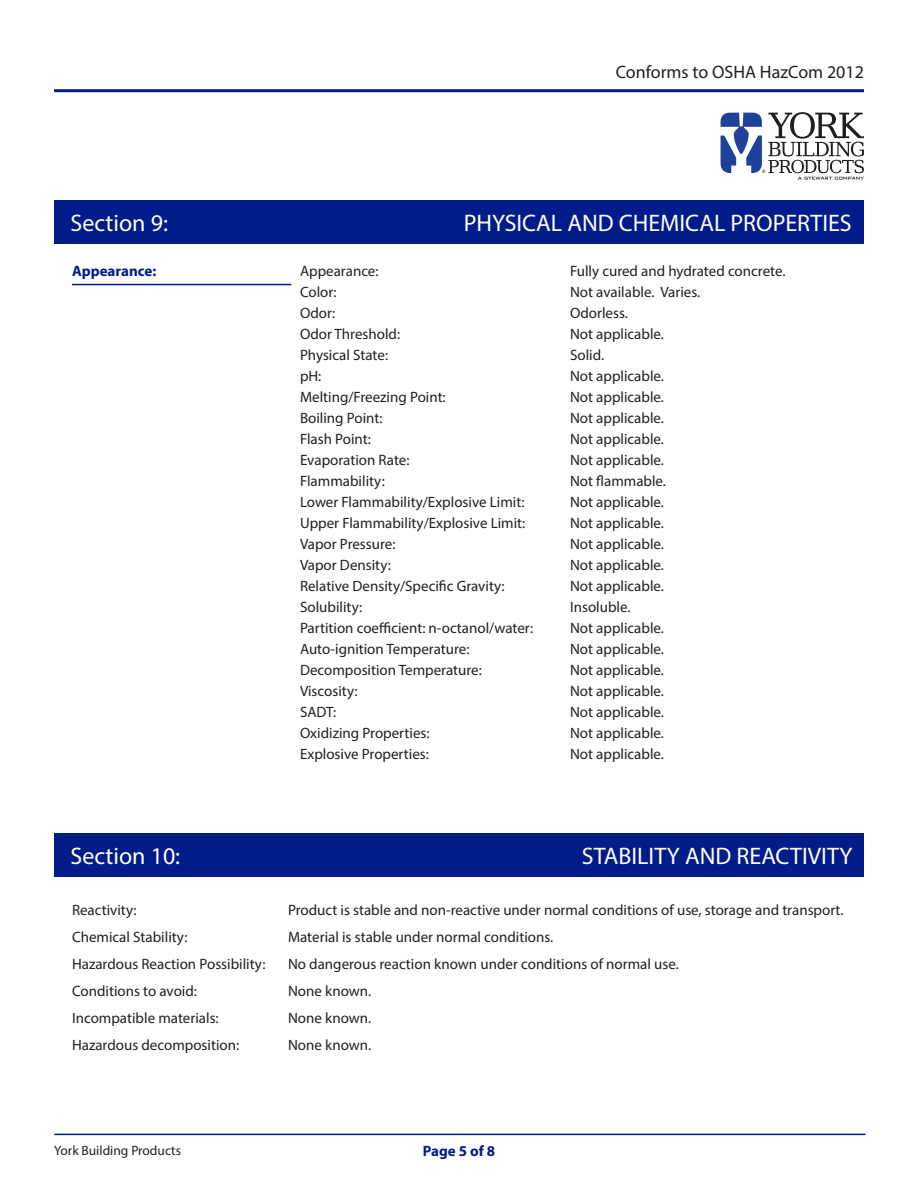
<style>
.page{position:relative;width:918px;height:1188px;background:#fff}
.page>*{position:absolute;margin:0;border:0;box-sizing:border-box;transform-origin:0 0}
.t1{font:24px "Myriad Pro";color:#fff}
.t2{font:18px "Myriad Pro";color:#231f20}
.t3{font:15px "Myriad Pro";color:#231f20}
.t4{font:700 15px "Myriad Pro";color:#001c88}
.t5{font:13.5px "Myriad Pro";color:#231f20}
</style>
<div class="page">
<hr style="left:54px;top:89px;width:810px;height:3px;background:#001c88">
<svg style="left:721px;top:112px;width:143px;height:68px"></svg>
<div style="left:54px;top:200px;width:810px;height:44px;background:#001c88"></div>
<hr style="left:72px;top:284px;width:219px;height:1px;background:#001c88">
<hr style="left:54px;top:1134px;width:812px;height:1px;background:#001c88">
<div style="left:54px;top:833px;width:810px;height:44px;background:#001c88"></div>
<p class="t2" style="left:616px;top:61px;width:250px">Conforms to OSHA HazCom 2012</p>
<p class="t1" style="left:70px;top:208px;width:99px">Section 9:</p>
<p class="t1" style="left:464px;top:208px;width:389px">PHYSICAL AND CHEMICAL PROPERTIES</p>
<p class="t3" style="left:300px;top:262px;width:80px">Appearance:</p>
<p class="t3" style="left:570px;top:262px;width:217px">Fully cured and hydrated concrete.</p>
<p class="t3" style="left:300px;top:283px;width:38px">Color:</p>
<p class="t3" style="left:570px;top:283px;width:132px">Not available. Varies.</p>
<p class="t3" style="left:300px;top:304px;width:37px">Odor:</p>
<p class="t3" style="left:570px;top:304px;width:59px">Odorless.</p>
<p class="t3" style="left:300px;top:325px;width:102px">Odor Threshold:</p>
<p class="t3" style="left:570px;top:325px;width:96px">Not applicable.</p>
<p class="t3" style="left:300px;top:346px;width:90px">Physical State:</p>
<p class="t3" style="left:570px;top:346px;width:36px">Solid.</p>
<p class="t3" style="left:300px;top:367px;width:23px">pH:</p>
<p class="t3" style="left:570px;top:367px;width:96px">Not applicable.</p>
<p class="t3" style="left:300px;top:388px;width:147px">Melting/Freezing Point:</p>
<p class="t3" style="left:570px;top:388px;width:96px">Not applicable.</p>
<p class="t3" style="left:300px;top:409px;width:84px">Boiling Point:</p>
<p class="t3" style="left:570px;top:409px;width:96px">Not applicable.</p>
<p class="t3" style="left:300px;top:430px;width:72px">Flash Point:</p>
<p class="t3" style="left:570px;top:430px;width:96px">Not applicable.</p>
<p class="t3" style="left:300px;top:451px;width:111px">Evaporation Rate:</p>
<p class="t3" style="left:570px;top:451px;width:96px">Not applicable.</p>
<p class="t3" style="left:300px;top:472px;width:86px">Flammability:</p>
<p class="t3" style="left:570px;top:472px;width:98px">Not flammable.</p>
<p class="t3" style="left:300px;top:493px;width:226px">Lower Flammability/Explosive Limit:</p>
<p class="t3" style="left:570px;top:493px;width:96px">Not applicable.</p>
<p class="t3" style="left:300px;top:514px;width:227px">Upper Flammability/Explosive Limit:</p>
<p class="t3" style="left:570px;top:514px;width:96px">Not applicable.</p>
<p class="t3" style="left:300px;top:535px;width:97px">Vapor Pressure:</p>
<p class="t3" style="left:570px;top:535px;width:96px">Not applicable.</p>
<p class="t3" style="left:300px;top:556px;width:92px">Vapor Density:</p>
<p class="t3" style="left:570px;top:556px;width:96px">Not applicable.</p>
<p class="t3" style="left:300px;top:577px;width:206px">Relative Density/Specific Gravity:</p>
<p class="t3" style="left:570px;top:577px;width:96px">Not applicable.</p>
<p class="t3" style="left:300px;top:598px;width:64px">Solubility:</p>
<p class="t3" style="left:570px;top:598px;width:62px">Insoluble.</p>
<p class="t3" style="left:300px;top:619px;width:235px">Partition coefficient: n-octanol/water:</p>
<p class="t3" style="left:570px;top:619px;width:96px">Not applicable.</p>
<p class="t3" style="left:300px;top:640px;width:171px">Auto-ignition Temperature:</p>
<p class="t3" style="left:570px;top:640px;width:96px">Not applicable.</p>
<p class="t3" style="left:300px;top:661px;width:183px">Decomposition Temperature:</p>
<p class="t3" style="left:570px;top:661px;width:96px">Not applicable.</p>
<p class="t3" style="left:300px;top:682px;width:59px">Viscosity:</p>
<p class="t3" style="left:570px;top:682px;width:96px">Not applicable.</p>
<p class="t3" style="left:300px;top:703px;width:38px">SADT:</p>
<p class="t3" style="left:570px;top:703px;width:96px">Not applicable.</p>
<p class="t3" style="left:300px;top:724px;width:131px">Oxidizing Properties:</p>
<p class="t3" style="left:570px;top:724px;width:96px">Not applicable.</p>
<p class="t3" style="left:300px;top:745px;width:130px">Explosive Properties:</p>
<p class="t3" style="left:570px;top:745px;width:96px">Not applicable.</p>
<p class="t4" style="left:72px;top:261px;width:86px">Appearance:</p>
<p class="t1" style="left:70px;top:841px;width:111px">Section 10:</p>
<p class="t1" style="left:582px;top:841px;width:272px">STABILITY AND REACTIVITY</p>
<p class="t3" style="left:72px;top:901px;width:66px">Reactivity:</p>
<p class="t3" style="left:288px;top:901px;width:557px">Product is stable and non-reactive under normal conditions of use, storage and transport.</p>
<p class="t3" style="left:72px;top:928px;width:117px">Chemical Stability:</p>
<p class="t3" style="left:288px;top:928px;width:267px">Material is stable under normal conditions.</p>
<p class="t3" style="left:72px;top:955px;width:195px">Hazardous Reaction Possibility:</p>
<p class="t3" style="left:288px;top:955px;width:392px">No dangerous reaction known under conditions of normal use.</p>
<p class="t3" style="left:72px;top:982px;width:126px">Conditions to avoid:</p>
<p class="t3" style="left:288px;top:982px;width:85px">None known.</p>
<p class="t3" style="left:72px;top:1009px;width:148px">Incompatible materials:</p>
<p class="t3" style="left:288px;top:1009px;width:85px">None known.</p>
<p class="t3" style="left:72px;top:1036px;width:169px">Hazardous decomposition:</p>
<p class="t3" style="left:288px;top:1036px;width:85px">None known.</p>
<p class="t5" style="left:54px;top:1142px;width:128px">York Building Products</p>
<p class="t4" style="left:423px;top:1141px;width:74px">Page 5 of 8</p>
</div>
